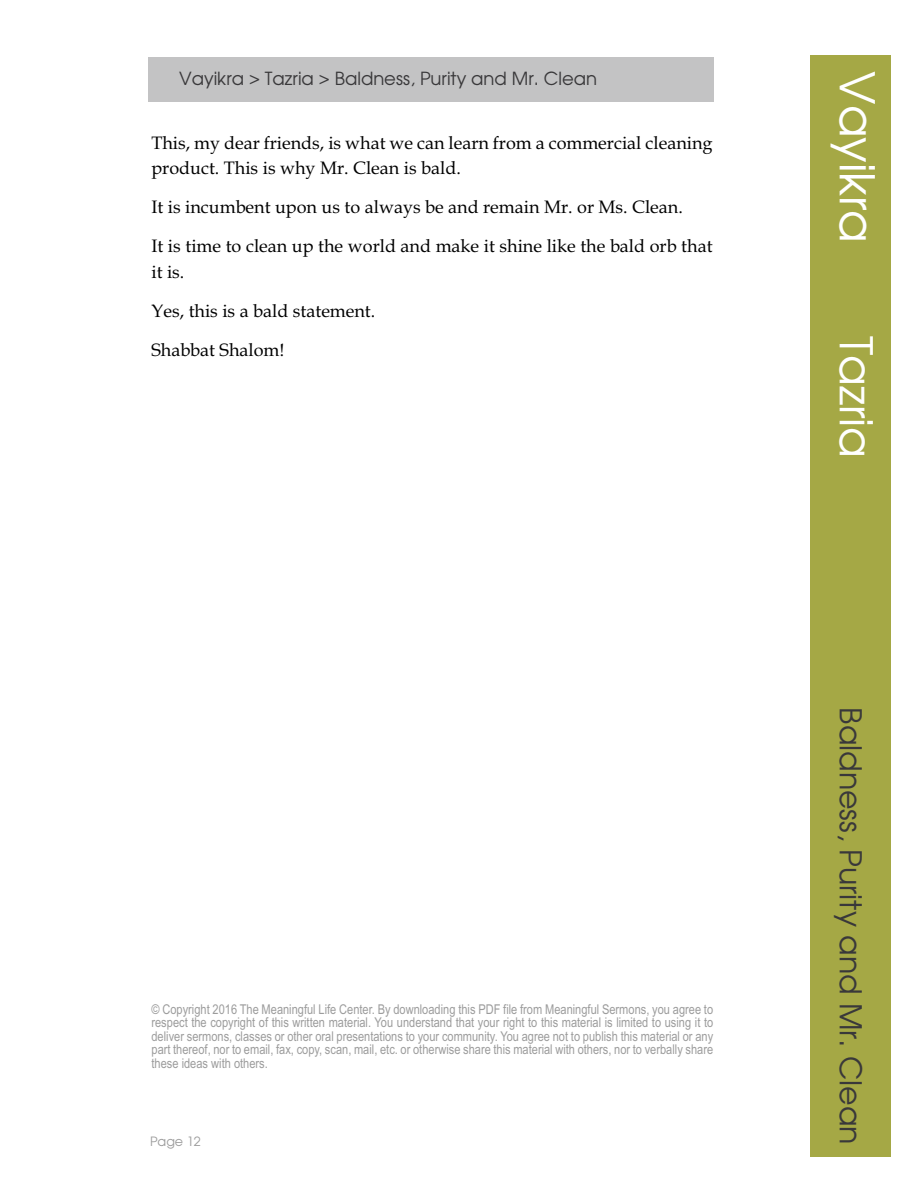
<style>
.page{position:relative;width:918px;height:1188px;background:#fff}
.page>*{position:absolute;margin:0;border:0;box-sizing:border-box;transform-origin:0 0}
.t1{font:47.7px "Avalon Plain";color:#fff}
.t2{font:45px "Avalon Plain";color:#fff}
.t3{font:30px "Avalon Plain";color:#39383a}
.t4{font:18px/39px "Book Antiqua";color:#000}
.t5{font:18px "Avalon Plain";color:#39383a}
.t6{font:13.5px/13.5px "Arial Narrow";color:#9c9c9c;text-align:justify}
.t7{font:12.75px "Avalon Plain";color:#9c9c9c}
</style>
<div class="page">
<div style="left:810px;top:55px;width:81px;height:1101px;background:#a5a845"></div>
<div style="left:148px;top:57px;width:566px;height:45px;background:#c3c3c4"></div>
<h3 class="t5" style="left:179px;top:68px;width:419px">Vayikra &gt; Tazria &gt; Baldness, Purity and Mr. Clean</h3>
<h1 class="t1" style="left:884px;top:71px;width:174px;rotate:90deg">Vayikra</h1>
<h3 class="t4" style="left:151px;top:130px;width:563px;line-height:25.5px">This, my dear friends, is what we can learn from a commercial cleaning product. This is why Mr. Clean is bald.</h3>
<h3 class="t4" style="left:151px;top:187px;width:563px">It is incumbent upon us to always be and remain Mr. or Ms. Clean.<br>It is time to clean up the world and make it shine like the bald orb that</h3>
<h3 class="t4" style="left:151px;top:252px;width:225px">it is.<br>Yes, this is a bald statement.<br>Shabbat Shalom!</h3>
<h2 class="t2" style="left:882px;top:336px;width:124px;rotate:90deg">Tazria</h2>
<p class="t6" style="left:151px;top:1002px;width:563px">© Copyright 2016 The Meaningful Life Center. By downloading this PDF file from Meaningful Sermons, you agree to respect the copyright of this written material. You understand that your right to this material is limited to using it to deliver sermons, classes or other oral presentations to your community. You agree not to publish this material or any part thereof, nor to email, fax, copy, scan, mail, etc. or otherwise share this material with others, nor to verbally share these ideas with others.</p>
<p class="t7" style="left:150px;top:1134px;width:52px">Page 12</p>
<h3 class="t3" style="left:868px;top:707px;width:439px;rotate:90deg">Baldness, Purity and Mr. Clean</h3>
</div>
